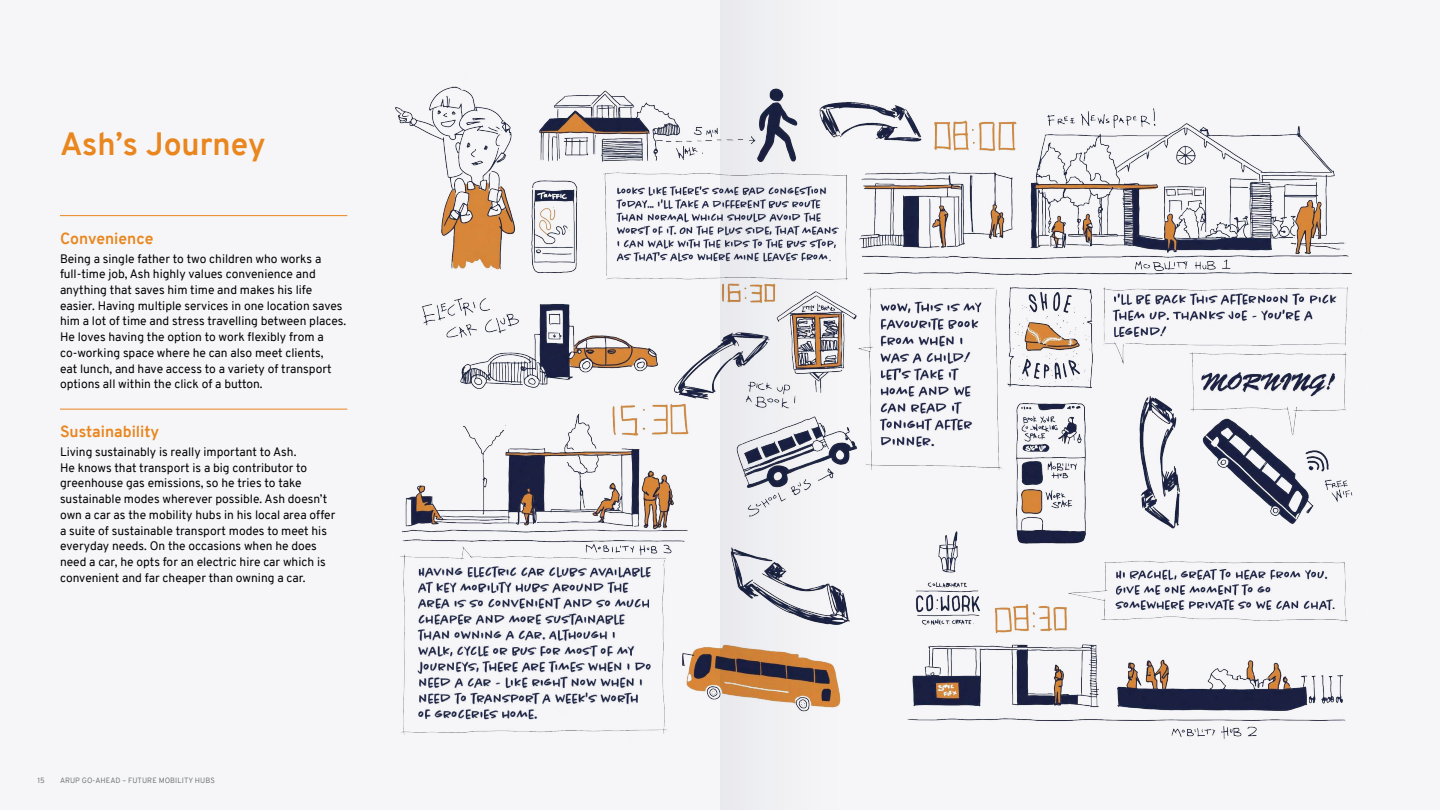
<style>
.page{position:relative;width:1440px;height:810px;background:#f6f6f8}
.page>*{position:absolute;margin:0;border:0;box-sizing:border-box;transform-origin:0 0}
.t1{font:700 31.5px "Overpass";color:#e9861e}
.t2{font:700 15.75px "Overpass";color:#e9861e}
.t3{font:12px/15.8px "Overpass";color:#000}
.t4{font:7.5px "Overpass";letter-spacing:.01em;color:#75787b}
</style>
<div class="page">
<img style="left:395px;top:50px;width:958px;height:711px">
<hr style="left:60px;top:215px;width:287px;height:1px;background:#e9861e">
<hr style="left:60px;top:409px;width:287px;height:1px;background:#e9861e">
<h1 class="t1" style="left:60px;top:121px;width:207px">Ash’s Journey</h1>
<h2 class="t2" style="left:60px;top:227px;width:95px">Convenience</h2>
<p class="t3" style="left:60px;top:251px;width:288px">Being a single father to two children who works a full-time job, Ash highly values convenience and anything that saves him time and makes his life easier. Having multiple services in one location saves him a lot of time and stress travelling between places.<br>He loves having the option to work flexibly from a co-working space where he can also meet clients,<br>eat lunch, and have access to a variety of transport options all within the click of a button.</p>
<h2 class="t2" style="left:60px;top:421px;width:101px">Sustainability</h2>
<p class="t3" style="left:60px;top:444px;width:277px">Living sustainably is really important to Ash.<br>He knows that transport is a big contributor to greenhouse gas emissions, so he tries to take sustainable modes wherever possible. Ash doesn’t own a car as the mobility hubs in his local area offer a suite of sustainable transport modes to meet his everyday needs. On the occasions when he does need a car, he opts for an electric hire car which is convenient and far cheaper than owning a car.</p>
<p class="t4" style="left:38px;top:775px;width:9px">15</p>
<p class="t4" style="left:60px;top:775px;width:156px">ARUP GO-AHEAD – FUTURE MOBILITY HUBS</p>
</div>
